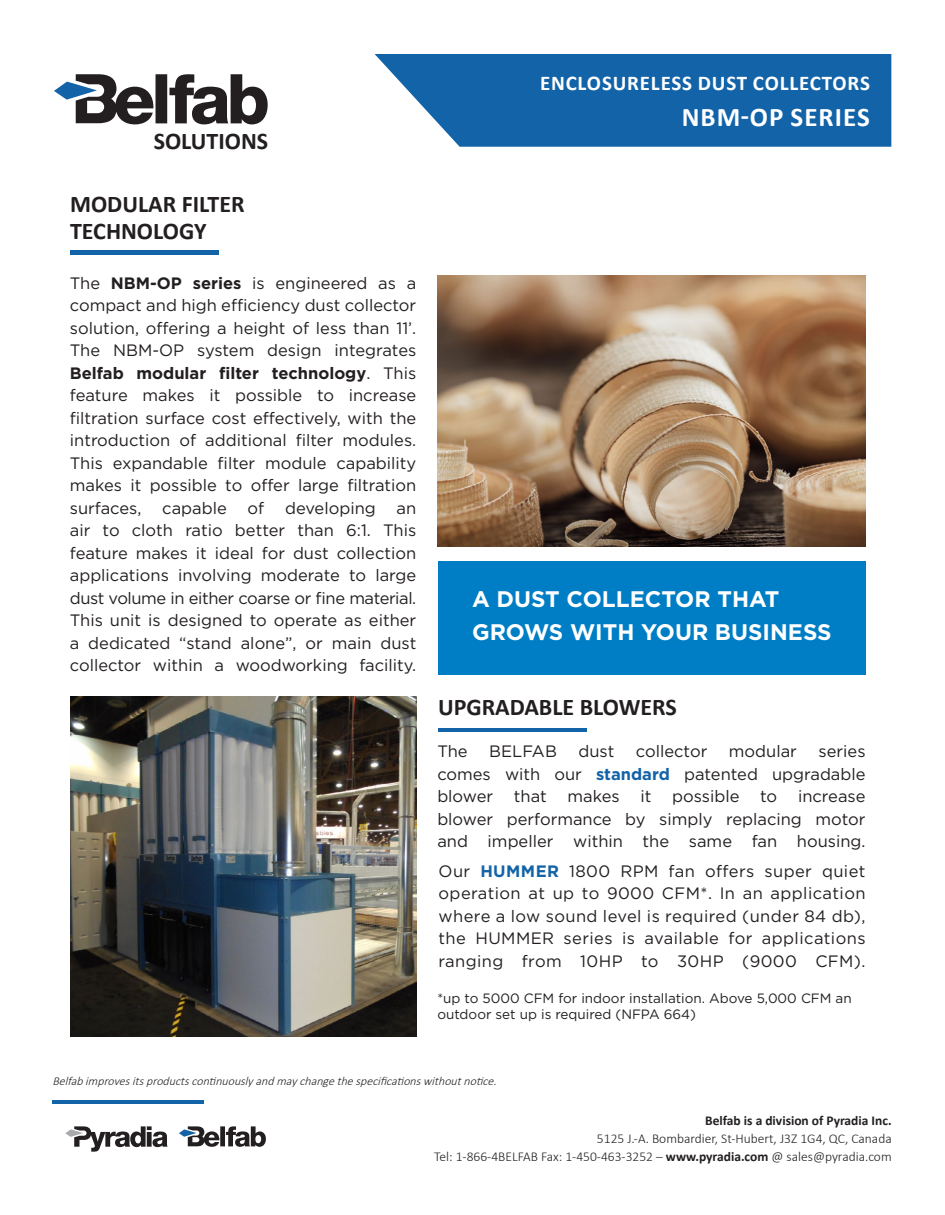
<style>
.page{position:relative;width:945px;height:1215px;background:#fff}
.page>*{position:absolute;margin:0;border:0;box-sizing:border-box;transform-origin:0 0}
.Encart__1{font:700 27px "Calibri";letter-spacing:.04em;color:#fff}
.Titre__1{font:700 24px "Calibri";color:#231f20}
.t1{font:700 22.5px/33px "Gotham";color:#fff}
.Encart__1-2{font:700 21px "Calibri";letter-spacing:.04em;color:#fff}
.Paragraphe__1{font:16.5px/22.5px "Gotham";color:#231f20;text-align:justify}
.Liste_à_puces{font:16.5px/22.5px "Gotham";color:#231f20;text-align:justify}
.Paragraphe__1-2{font:300 13.5px "Calibri";color:#231f20}
.Paragraphe__1-3{font:13.5px/16.5px "Gotham";color:#231f20}
.Paragraphe__1-4{font:700 13.5px "Calibri";color:#231f20}
.Paragraphe__1-5{font:italic 300 12px "Calibri";color:#231f20}
.s1{font-weight:700}
.s2{font-weight:700;color:#1363a8}
</style>
<div class="page">
<svg style="left:54px;top:74px;width:214px;height:50px"></svg>
<svg style="left:375px;top:54px;width:516px;height:93px;background:#266faf"></svg>
<div style="left:70px;top:250px;width:149px;height:5px;background:#1363a8"></div>
<hr style="left:52px;top:1100px;width:152px;height:4px;background:#1363a8">
<svg style="left:65px;top:1126px;width:103px;height:26px"></svg>
<svg style="left:179px;top:1126px;width:87px;height:21px"></svg>
<img style="left:70px;top:697px;width:346px;height:340px">
<div style="left:438px;top:561px;width:428px;height:113px;background:#007ec5"></div>
<img style="left:437px;top:275px;width:429px;height:272px">
<hr style="left:438px;top:728px;width:149px;height:4px;background:#1363a8">
<p class="Titre__1" style="left:154px;top:124px;width:116px">SOLUTIONS</p>
<p class="Titre__1" style="left:70px;top:187px;width:176px">MODULAR FILTER</p>
<p class="Titre__1" style="left:70px;top:214px;width:138px">TECHNOLOGY</p>
<p class="Paragraphe__1" style="left:70px;top:271px;width:348px">The <span class="s1">NBM-OP series</span> is engineered as a compact and high efficiency dust collector solution, offering a height of less than 11’.<br>The NBM-OP system design integrates <span class="s1">Belfab modular filter technology</span>. This feature makes it possible to increase filtration surface cost effectively, with the introduction of additional filter modules.</p>
<p class="Paragraphe__1" style="left:70px;top:451px;width:348px">This expandable filter module capability makes it possible to offer large filtration surfaces,</p>
<p class="Paragraphe__1" style="left:162px;top:496px;width:66px">capable</p>
<p class="Paragraphe__1" style="left:248px;top:496px;width:18px">of</p>
<p class="Paragraphe__1" style="left:285px;top:496px;width:92px">developing</p>
<p class="Paragraphe__1" style="left:70px;top:496px;width:348px;text-indent:327px">an air to cloth ratio better than 6:1. This feature makes it ideal for dust collection applications involving moderate to large dust volume in either coarse or fine material.</p>
<p class="Paragraphe__1" style="left:70px;top:609px;width:348px">This unit is designed to operate as either a dedicated “stand alone”, or main dust collector within a woodworking facility.</p>
<p class="Encart__1-2" style="left:540px;top:68px;width:331px">ENCLOSURELESS DUST COLLECTORS</p>
<p class="Encart__1" style="left:682px;top:98px;width:190px">NBM-OP SERIES</p>
<p class="t1" style="left:472px;top:582px;width:361px">A DUST COLLECTOR THAT<br>GROWS WITH YOUR BUSINESS</p>
<p class="Titre__1" style="left:438px;top:690px;width:240px">UPGRADABLE BLOWERS</p>
<p class="Liste_à_puces" style="left:437px;top:740px;width:32px">The</p>
<p class="Liste_à_puces" style="left:489px;top:740px;width:69px">BELFAB</p>
<p class="Liste_à_puces" style="left:579px;top:740px;width:37px">dust</p>
<p class="Liste_à_puces" style="left:636px;top:740px;width:73px">collector</p>
<p class="Liste_à_puces" style="left:729px;top:740px;width:70px">modular</p>
<p class="Liste_à_puces" style="left:437px;top:740px;width:430px;text-indent:381px">series comes with our <span class="s2">standard</span> patented upgradable blower</p>
<p class="Liste_à_puces" style="left:514px;top:785px;width:34px">that</p>
<p class="Liste_à_puces" style="left:568px;top:785px;width:54px">makes</p>
<p class="Liste_à_puces" style="left:640px;top:785px;width:13px">it</p>
<p class="Liste_à_puces" style="left:672px;top:785px;width:69px">possible</p>
<p class="Liste_à_puces" style="left:760px;top:785px;width:19px">to</p>
<p class="Liste_à_puces" style="left:437px;top:785px;width:430px;text-indent:361px">increase blower performance by simply replacing motor and impeller within the same fan housing.</p>
<p class="Liste_à_puces" style="left:439px;top:859px;width:429px">Our <span class="s2">HUMMER</span> 1800 RPM fan offers super quiet operation at up to 9000 CFM*. In an application where a low sound level is required (under 84 db), the HUMMER series is available for applications ranging from 10HP to 30HP (9000 CFM).</p>
<p class="Paragraphe__1-3" style="left:437px;top:989px;width:416px">*up to 5000 CFM for indoor installation. Above 5,000 CFM an outdoor set up is required (NFPA 664)</p>
<p class="Paragraphe__1-5" style="left:52px;top:1074px;width:449px">Belfabimprovesitsproductscontinuouslyandmaychangethespecificationswithoutnotice.</p>
<p class="Paragraphe__1-4" style="left:705px;top:1111px;width:188px">Belfab is a division of Pyradia Inc.</p>
<p class="Paragraphe__1-2" style="left:597px;top:1130px;width:296px">5125 J.-A. Bombardier, St-Hubert, J3Z 1G4, QC, Canada</p>
<p class="Paragraphe__1-2" style="left:434px;top:1148px;width:459px">Tel: 1-866-4BELFAB Fax: 1-450-463-3252 – <span class="s1">www.pyradia.com</span> @ sales@pyradia.com</p>
</div>
